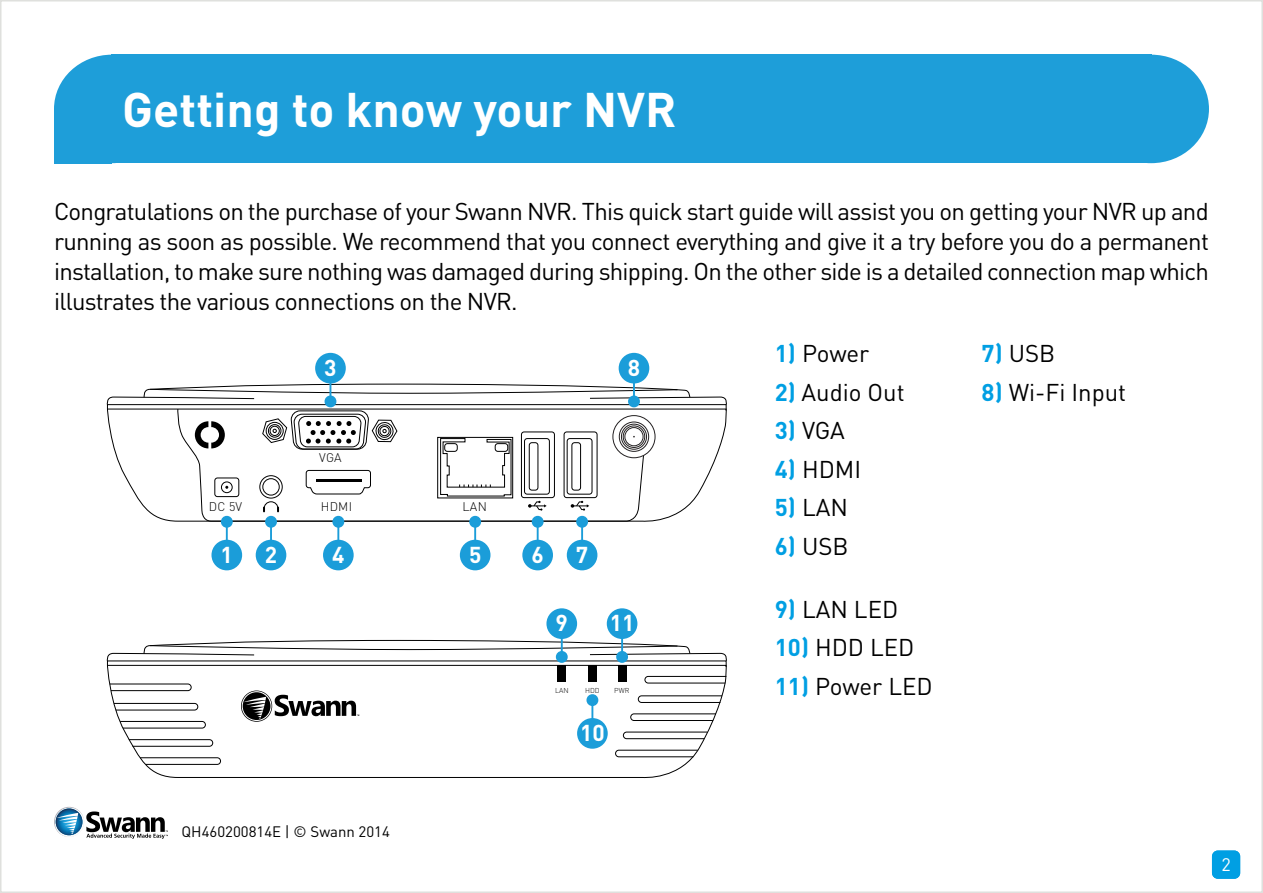
<style>
.page{position:relative;width:1263px;height:893px;background:#fff}
.page>*{position:absolute;margin:0;border:0;box-sizing:border-box;transform-origin:0 0}
.t1{font:700 48px "DIN Pro";color:#fff}
.t2{font:24px/30px "DIN Pro";letter-spacing:-.01em;color:#000;text-align:justify}
.t3{font:700 22.8px "DIN Pro";color:#fff}
.t4{font:18px "DIN Pro";color:#fff}
.t5{font:15px "DIN Pro";color:#000}
.t6{font:300 12.45px "DIN Pro";letter-spacing:.02em;color:#000}
.t7{font:300 7.05px "DIN Pro";color:#000}
.s1{font-weight:700;color:#009fe3}
</style>
<div class="page">
<div style="left:0;top:0;width:1263px;height:893px;background:#fff;border:2px solid #dfe0dd"></div>
<svg style="left:1212px;top:850px;width:28px;height:29px"></svg>
<div style="left:1212px;top:851px;width:28px;height:28px;background:#009fe3;border-radius:6px"></div>
<div style="left:1093px;top:55px;width:116px;height:108px;background:#1e9ed9;border-radius:50%"></div>
<div style="left:672px;top:55px;width:479px;height:108px;background:#1e9ed9"></div>
<div style="left:54px;top:55px;width:116px;height:108px;background:#1e9ed9;border-radius:50%"></div>
<div style="left:111px;top:55px;width:561px;height:108px;background:#1e9ed9"></div>
<div style="left:54px;top:109px;width:58px;height:54px;background:#1e9ed9"></div>
<svg style="left:149px;top:512px;width:531px;height:12px"></svg>
<div style="left:223px;top:518px;width:8px;height:8px;background:#1b9dd9;border-radius:50%"></div>
<div style="left:221px;top:516px;width:12px;height:12px;border:4px solid #1b9dd9;border-radius:50%"></div>
<svg style="left:226px;top:526px;width:2px;height:14px"></svg>
<div style="left:213px;top:542px;width:27px;height:26px;background:#1b9dd9;border-radius:50%"></div>
<div style="left:211px;top:540px;width:31px;height:30px;border:4px solid #1b9dd9;border-radius:50%"></div>
<div style="left:267px;top:518px;width:8px;height:8px;background:#1b9dd9;border-radius:50%"></div>
<div style="left:265px;top:516px;width:12px;height:12px;border:4px solid #1b9dd9;border-radius:50%"></div>
<svg style="left:270px;top:526px;width:2px;height:14px"></svg>
<div style="left:258px;top:542px;width:26px;height:26px;background:#1b9dd9;border-radius:50%"></div>
<div style="left:256px;top:540px;width:30px;height:30px;border:4px solid #1b9dd9;border-radius:50%"></div>
<div style="left:334px;top:518px;width:8px;height:8px;background:#1b9dd9;border-radius:50%"></div>
<div style="left:332px;top:516px;width:12px;height:12px;border:4px solid #1b9dd9;border-radius:50%"></div>
<svg style="left:337px;top:526px;width:2px;height:14px"></svg>
<div style="left:325px;top:542px;width:27px;height:26px;background:#1b9dd9;border-radius:50%"></div>
<div style="left:323px;top:540px;width:31px;height:30px;border:4px solid #1b9dd9;border-radius:50%"></div>
<div style="left:317px;top:355px;width:27px;height:27px;background:#1b9dd9;border-radius:50%"></div>
<div style="left:315px;top:353px;width:31px;height:30px;border:4px solid #1b9dd9;border-radius:50%"></div>
<div style="left:471px;top:518px;width:8px;height:8px;background:#1b9dd9;border-radius:50%"></div>
<div style="left:469px;top:516px;width:12px;height:12px;border:4px solid #1b9dd9;border-radius:50%"></div>
<svg style="left:474px;top:526px;width:2px;height:14px"></svg>
<div style="left:462px;top:542px;width:27px;height:26px;background:#1b9dd9;border-radius:50%"></div>
<div style="left:460px;top:540px;width:30px;height:30px;border:4px solid #1b9dd9;border-radius:50%"></div>
<div style="left:534px;top:518px;width:8px;height:8px;background:#1b9dd9;border-radius:50%"></div>
<div style="left:532px;top:516px;width:12px;height:12px;border:4px solid #1b9dd9;border-radius:50%"></div>
<svg style="left:537px;top:526px;width:2px;height:14px"></svg>
<div style="left:524px;top:542px;width:27px;height:26px;background:#1b9dd9;border-radius:50%"></div>
<div style="left:522px;top:540px;width:31px;height:30px;border:4px solid #1b9dd9;border-radius:50%"></div>
<div style="left:578px;top:518px;width:8px;height:8px;background:#1b9dd9;border-radius:50%"></div>
<div style="left:576px;top:516px;width:12px;height:12px;border:4px solid #1b9dd9;border-radius:50%"></div>
<svg style="left:581px;top:526px;width:2px;height:14px"></svg>
<div style="left:569px;top:542px;width:26px;height:26px;background:#1b9dd9;border-radius:50%"></div>
<div style="left:567px;top:540px;width:30px;height:30px;border:4px solid #1b9dd9;border-radius:50%"></div>
<svg style="left:106px;top:382px;width:621px;height:130px"></svg>
<div style="left:620px;top:355px;width:27px;height:27px;background:#1b9dd9;border-radius:50%"></div>
<div style="left:619px;top:353px;width:30px;height:30px;border:4px solid #1b9dd9;border-radius:50%"></div>
<svg style="left:107px;top:668px;width:620px;height:111px"></svg>
<svg style="left:109px;top:683px;width:83px;height:9px"></svg>
<svg style="left:113px;top:702px;width:86px;height:9px"></svg>
<svg style="left:119px;top:720px;width:87px;height:9px"></svg>
<svg style="left:128px;top:739px;width:86px;height:8px"></svg>
<svg style="left:139px;top:757px;width:82px;height:8px"></svg>
<svg style="left:644px;top:675px;width:83px;height:9px"></svg>
<svg style="left:637px;top:695px;width:86px;height:8px"></svg>
<svg style="left:630px;top:713px;width:87px;height:8px"></svg>
<svg style="left:622px;top:731px;width:86px;height:9px"></svg>
<svg style="left:615px;top:749px;width:84px;height:9px"></svg>
<div style="left:557px;top:665px;width:9px;height:17px;background:#000"></div>
<div style="left:588px;top:665px;width:9px;height:17px;background:#000"></div>
<div style="left:618px;top:665px;width:9px;height:17px;background:#000"></div>
<div style="left:548px;top:610px;width:27px;height:27px;background:#1b9dd9;border-radius:50%"></div>
<div style="left:546px;top:608px;width:31px;height:31px;border:4px solid #1b9dd9;border-radius:50%"></div>
<svg style="left:106px;top:637px;width:621px;height:31px"></svg>
<div style="left:609px;top:610px;width:26px;height:27px;background:#1b9dd9;border-radius:50%"></div>
<div style="left:607px;top:608px;width:30px;height:31px;border:4px solid #1b9dd9;border-radius:50%"></div>
<div style="left:588px;top:696px;width:8px;height:8px;background:#1b9dd9;border-radius:50%"></div>
<div style="left:586px;top:694px;width:12px;height:12px;border:4px solid #1b9dd9;border-radius:50%"></div>
<svg style="left:591px;top:704px;width:2px;height:14px"></svg>
<div style="left:579px;top:720px;width:27px;height:27px;background:#1b9dd9;border-radius:50%"></div>
<div style="left:577px;top:718px;width:31px;height:31px;border:4px solid #1b9dd9;border-radius:50%"></div>
<hr style="left:0;top:0;width:1263px;height:1px;background:#009fe3">
<svg style="left:86px;top:811px;width:82px;height:28px"></svg>
<svg style="left:54px;top:807px;width:30px;height:30px"></svg>
<svg style="left:56px;top:808px;width:26px;height:27px"></svg>
<svg style="left:57px;top:813px;width:21px;height:21px"></svg>
<h1 class="t1" style="left:122px;top:70px;width:556px">Getting to know your NVR</h1>
<p class="t2" style="left:54px;top:194px;width:1156px">Congratulations on the purchase of your Swann NVR. This quick start guide will assist you on getting your NVR up and running as soon as possible. We recommend that you connect everything and give it a try before you do a permanent installation, to make sure nothing was damaged during shipping. On the other side is a detailed connection map which illustrates the various connections on the NVR.</p>
<p class="t2" style="left:775px;top:336px;width:96px"><span class="s1">1)</span> Power</p>
<p class="t2" style="left:775px;top:375px;width:131px"><span class="s1">2)</span> Audio Out</p>
<p class="t2" style="left:775px;top:413px;width:71px"><span class="s1">3)</span> VGA</p>
<p class="t2" style="left:775px;top:452px;width:88px"><span class="s1">4)</span> HDMI</p>
<p class="t2" style="left:775px;top:490px;width:75px"><span class="s1">5)</span> LAN</p>
<p class="t2" style="left:775px;top:529px;width:75px"><span class="s1">6)</span> USB</p>
<p class="t2" style="left:982px;top:336px;width:75px"><span class="s1">7)</span> USB</p>
<p class="t2" style="left:982px;top:375px;width:146px"><span class="s1">8)</span> Wi-Fi Input</p>
<p class="t3" style="left:324px;top:349px;width:14px">3</p>
<p class="t3" style="left:628px;top:349px;width:14px">8</p>
<p class="t6" style="left:319px;top:448px;width:24px">VGA</p>
<p class="t6" style="left:209px;top:497px;width:35px">DC 5V</p>
<p class="t6" style="left:321px;top:497px;width:33px">HDMI</p>
<p class="t6" style="left:463px;top:497px;width:26px">LAN</p>
<p class="t3" style="left:221px;top:535px;width:14px">1</p>
<p class="t3" style="left:265px;top:535px;width:14px">2</p>
<p class="t3" style="left:332px;top:535px;width:14px">4</p>
<p class="t3" style="left:469px;top:535px;width:14px">5</p>
<p class="t3" style="left:531px;top:535px;width:14px">6</p>
<p class="t3" style="left:576px;top:535px;width:14px">7</p>
<p class="t3" style="left:556px;top:604px;width:14px">9</p>
<p class="t3" style="left:610px;top:604px;width:26px">11</p>
<p class="t7" style="left:555px;top:685px;width:15px">LAN</p>
<p class="t7" style="left:585px;top:685px;width:16px">HDD</p>
<p class="t7" style="left:614px;top:685px;width:17px">PWR</p>
<p class="t3" style="left:580px;top:714px;width:26px">10</p>
<p class="t2" style="left:775px;top:592px;width:125px"><span class="s1">9)</span> LAN LED</p>
<p class="t2" style="left:775px;top:630px;width:141px"><span class="s1">10)</span> HDD LED</p>
<p class="t2" style="left:775px;top:669px;width:159px"><span class="s1">11)</span> Power LED</p>
<p class="t5" style="left:182px;top:820px;width:210px">QH460200814E | © Swann 2014</p>
<p class="t4" style="left:1221px;top:850px;width:11px">4</p>
<p class="t4" style="left:1221px;top:850px;width:11px">2</p>
</div>
